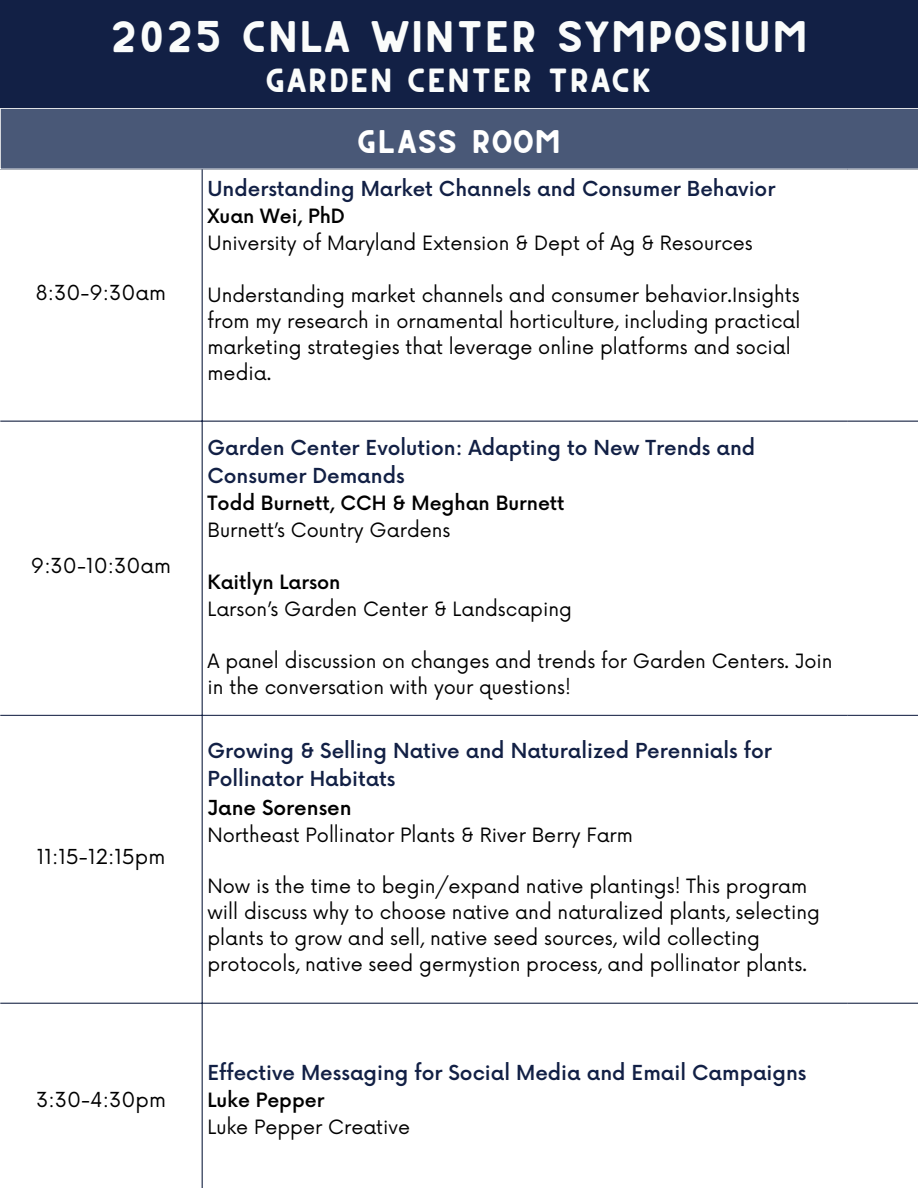
<style>
.page{position:relative;width:918px;height:1188px;background:#fff}
.page>*{position:absolute;margin:0;border:0;box-sizing:border-box;transform-origin:0 0}
.t1{font:31.05px "CS Gordon Rounded";color:#fafcfb}
.t2{font:23.55px "CS Gordon Rounded";color:#fafcfb}
.t3{font:23.1px "CS Gordon Rounded";color:#fff}
.t4{font:500 20.1px/28.2px "Now";color:#122045}
.t5{font:20.1px "Now";color:#000}
.t6{font:500 20.1px "Now";color:#000}
.t7{font:19.2px/25.8px "Now";color:#000}
.t8{font:500 19.2px "Now";color:#000}
</style>
<div class="page">
<div style="left:0;top:108px;width:918px;height:61px;background:#495877"></div>
<hr style="left:0;top:109px;width:1px;height:60px;background:#fff">
<hr style="left:202px;top:169px;width:1px;height:1019px;background:#122045">
<hr style="left:0;top:421px;width:848px;height:1px;background:#122045">
<hr style="left:0;top:715px;width:848px;height:1px;background:#122045">
<hr style="left:0;top:1003px;width:848px;height:1px;background:#122045">
<hr style="left:0;top:1187px;width:918px;height:1px;background:#122045">
<hr style="left:0;top:108px;width:918px;height:1px;background:#fff">
<hr style="left:848px;top:421px;width:70px;height:1px;background:#122045">
<hr style="left:848px;top:715px;width:70px;height:1px;background:#122045">
<hr style="left:848px;top:1003px;width:70px;height:1px;background:#122045">
<div style="left:0;top:0;width:918px;height:108px;background:#122045"></div>
<p class="t1" style="left:110px;top:24px;width:700px">2025 CNLA WINTER SYMPOSIUM</p>
<p class="t2" style="left:266px;top:70px;width:388px">GARDEN CENTER TRACK</p>
<p class="t5" style="left:36px;top:281px;width:132px">8:30-9:30am</p>
<p class="t5" style="left:31px;top:555px;width:142px">9:30-10:30am</p>
<p class="t5" style="left:37px;top:846px;width:130px">11:15-12:15pm</p>
<p class="t5" style="left:36px;top:1088px;width:131px">3:30-4:30pm</p>
<h1 class="t3" style="left:357px;top:131px;width:206px">GLASS ROOM</h1>
<p class="t4" style="left:207px;top:176px;width:569px">Understanding Market Channels and Consumer Behavior</p>
<p class="t8" style="left:207px;top:206px;width:139px">Xuan Wei, PhD</p>
<p class="t7" style="left:207px;top:231px;width:547px">University of Maryland Extension &amp; Dept of Ag &amp; Resources</p>
<p class="t7" style="left:207px;top:283px;width:594px">Understanding market channels and consumer behavior.Insights from my research in ornamental horticulture, including practical marketing strategies that leverage online platforms and social media.</p>
<p class="t4" style="left:207px;top:435px;width:549px">Garden Center Evolution: Adapting to New Trends and<br>Consumer Demands</p>
<p class="t8" style="left:207px;top:493px;width:359px">Todd Burnett, CCH &amp; Meghan Burnett</p>
<p class="t7" style="left:207px;top:518px;width:245px">Burnett’s Country Gardens</p>
<p class="t8" style="left:207px;top:572px;width:135px">Kaitlyn Larson</p>
<p class="t7" style="left:207px;top:597px;width:366px">Larson’s Garden Center &amp; Landscaping</p>
<p class="t7" style="left:207px;top:649px;width:627px">A panel discussion on changes and trends for Garden Centers. Join in the conversation with your questions!</p>
<p class="t4" style="left:207px;top:738px;width:566px">Growing &amp; Selling Native and Naturalized Perennials for<br>Pollinator Habitats</p>
<p class="t6" style="left:207px;top:796px;width:146px">Jane Sorensen</p>
<p class="t7" style="left:207px;top:823px;width:427px">Northeast Pollinator Plants &amp; River Berry Farm</p>
<p class="t7" style="left:207px;top:874px;width:614px">Now is the time to begin/expand native plantings! This program will discuss why to choose native and naturalized plants, selecting plants to grow and sell, native seed sources, wild collecting protocols, native seed germystion process, and pollinator plants.</p>
<p class="t4" style="left:207px;top:1060px;width:601px">Effective Messaging for Social Media and Email Campaigns</p>
<p class="t8" style="left:207px;top:1090px;width:118px">Luke Pepper</p>
<p class="t7" style="left:207px;top:1115px;width:204px">Luke Pepper Creative</p>
</div>
